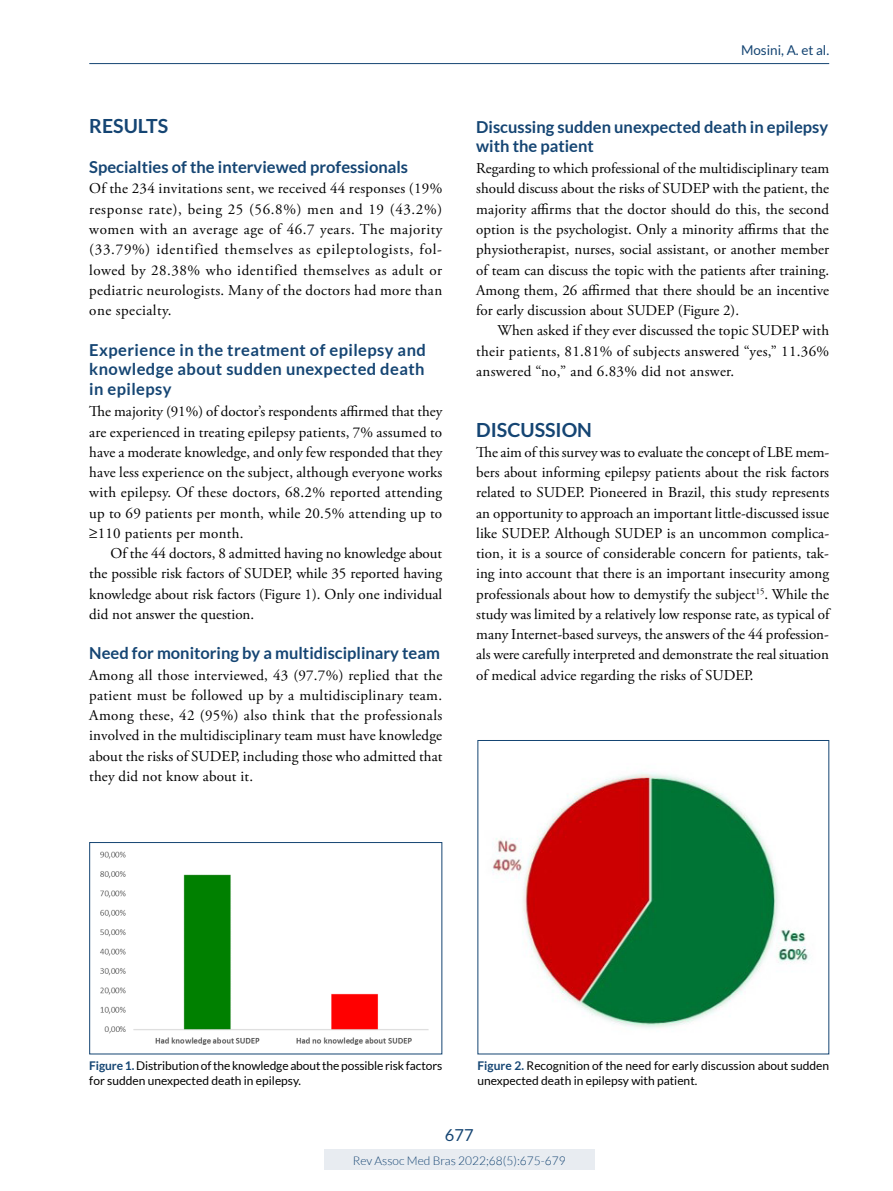
<style>
.page{position:relative;width:893px;height:1191px;background:#fff}
.page>*{position:absolute;margin:0;border:0;box-sizing:border-box;transform-origin:0 0}
.t1{font:700 19.5px "Lato";color:#154573}
.t2{font:700 16.5px/19.5px "Lato";color:#154573;text-align:justify}
.t3{font:16.5px "Lato";color:#154573}
.t4{font:15px/20.2px "Adobe Garamond Pro";letter-spacing:.005em;color:#000;text-align:justify}
.t5{font:13.5px "Lato";color:#154573}
.t6{font:12px/14.4px "Lato";color:#000}
.t7{font:300 12px "Lato";color:#154573}
.s1{font-weight:700;color:#154573}
</style>
<div class="page">
<hr style="left:89px;top:63px;width:740px;height:1px;background:#154573">
<div style="left:324px;top:1149px;width:270px;height:21px;background:#e8ecf1"></div>
<img style="left:492px;top:772px;width:318px;height:256px">
<img style="left:100px;top:851px;width:329px;height:194px">
<div style="left:89px;top:842px;width:353px;height:212px;border:1px solid #154573"></div>
<h1 class="t1" style="left:89px;top:114px;width:81px">RESULTS</h1>
<p class="t2" style="left:89px;top:157px;width:320px">Specialties of the interviewed professionals</p>
<p class="t4" style="left:89px;top:179px;width:355px">Of the 234 invitations sent, we received 44 responses (19% response rate), being 25 (56.8%) men and 19 (43.2%) women with an average age of 46.7 years. The majority (33.79%) identified themselves as epileptologists, fol&shy;lowed by 28.38% who identified themselves as adult or pediatric neurologists. Many of the doctors had more than one specialty.</p>
<p class="t2" style="left:89px;top:339px;width:338px">Experience in the treatment of epilepsy and knowledge about sudden unexpected death in epilepsy</p>
<p class="t4" style="left:89px;top:402px;width:355px">The majority (91%) of doctor’s respondents affirmed that they are experienced in treating epilepsy patients, 7% assumed to have a moderate knowledge, and only few responded that they have less experience on the subject, although everyone works with epilepsy. Of these doctors, 68.2% reported attending up to 69 patients per month, while 20.5% attending up to ≥110 patients per month.</p>
<p class="t4" style="left:89px;top:544px;width:354px;text-indent:21px">Of the 44 doctors, 8 admitted having no knowledge about the possible risk factors of SUDEP, while 35 reported having knowledge about risk factors (Figure 1). Only one individual did not answer the question.</p>
<p class="t2" style="left:89px;top:643px;width:352px">Need for monitoring by a multidisciplinary team</p>
<p class="t4" style="left:89px;top:665px;width:355px">Among all those interviewed, 43 (97.7%) replied that the patient must be followed up by a multidisciplinary team.<br>Among these, 42 (95%) also think that the professionals involved in the multidisciplinary team must have knowledge about the risks of SUDEP, including those who admitted that they did not know about it.</p>
<p class="t5" style="left:741px;top:43px;width:90px">Mosini, A. et al.</p>
<p class="t2" style="left:476px;top:117px;width:353px">Discussing sudden unexpected death in epilepsy with the patient</p>
<p class="t4" style="left:476px;top:159px;width:354px">Regarding to which professional of the multidisciplinary team should discuss about the risks of SUDEP with the patient, the majority affirms that the doctor should do this, the second option is the psychologist. Only a minority affirms that the physiotherapist, nurses, social assistant, or another member of team can discuss the topic with the patients after training.<br>Among them, 26 affirmed that there should be an incentive for early discussion about SUDEP (Figure 2).</p>
<p class="t4" style="left:476px;top:321px;width:354px;text-indent:21px">When asked if they ever discussed the topic SUDEP with their patients, 81.81% of subjects answered “yes,” 11.36% answered “no,” and 6.83% did not answer.</p>
<h1 class="t1" style="left:476px;top:418px;width:117px">DISCUSSION</h1>
<p class="t4" style="left:476px;top:442px;width:355px">The aim of this survey was to evaluate the concept of LBE mem&shy;bers about informing epilepsy patients about the risk factors related to SUDEP. Pioneered in Brazil, this study represents an opportunity to approach an important little-discussed issue like SUDEP. Although SUDEP is an uncommon complica&shy;tion, it is a source of considerable concern for patients, tak&shy;ing into account that there is an important insecurity among professionals about how to demystify the subject<sup>15</sup>. While the study was limited by a relatively low response rate, as typical of many Internet-based surveys, the answers of the 44 profession&shy;als were carefully interpreted and demonstrate the real situation of medical advice regarding the risks of SUDEP.</p>
<p class="t6" style="left:89px;top:1058px;width:355px"><span class="s1">Figure 1.</span> Distribution of the knowledge about the possible risk factors for sudden unexpected death in epilepsy.</p>
<p class="t6" style="left:477px;top:1058px;width:353px"><span class="s1">Figure 2.</span> Recognition of the need for early discussion about sudden unexpected death in epilepsy with patient.</p>
<p class="t3" style="left:445px;top:1126px;width:30px">677</p>
<p class="t7" style="left:353px;top:1154px;width:214px">Rev Assoc Med Bras 2022;68(5):675-679</p>
</div>
